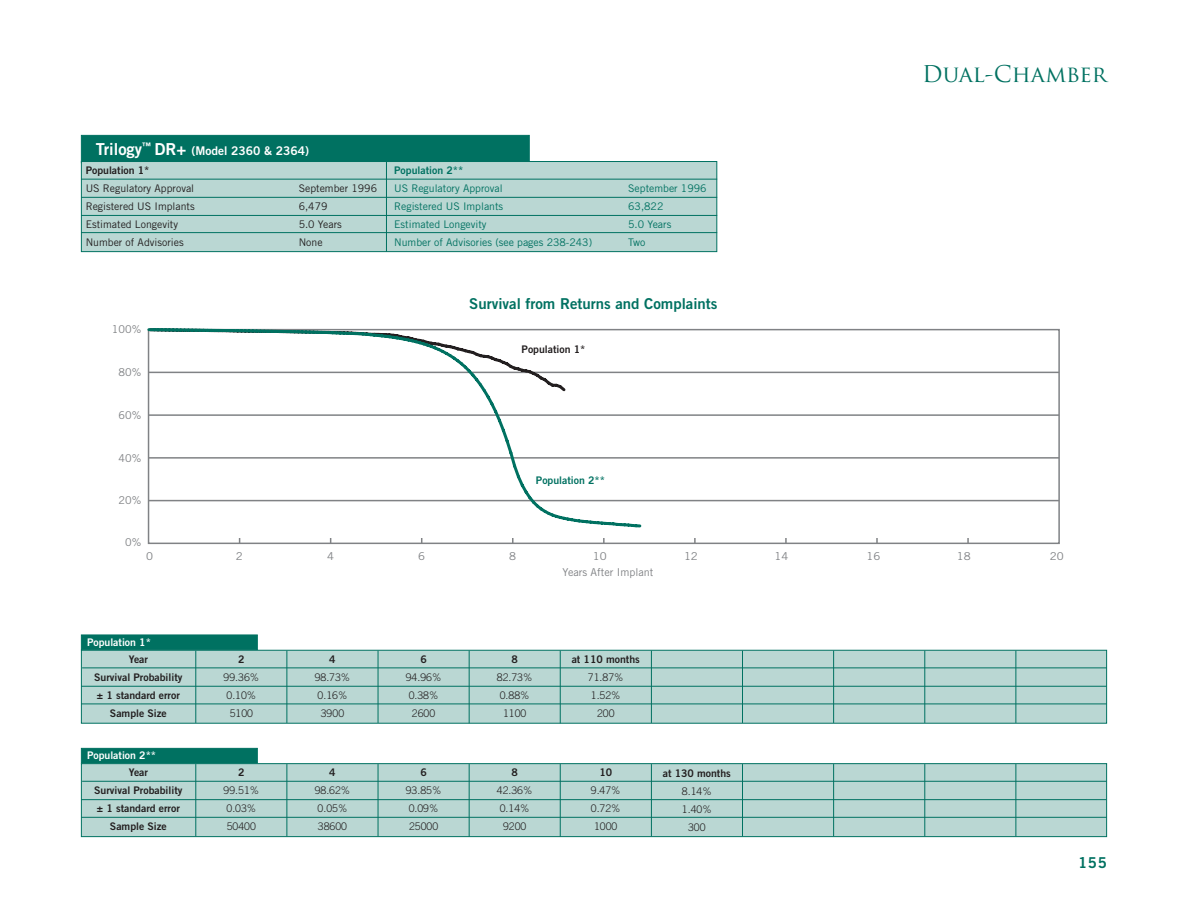
<style>
.page{position:relative;width:1188px;height:918px;background:#fff}
.page>*{position:absolute;margin:0;border:0;box-sizing:border-box;transform-origin:0 0}
.t1{font:22.5px "Trajan Pro";color:#007161}
.t2{font:15px "Trade Gothic Bold Two";color:#007161}
.t3{font:12px "Trade Gothic Bold Two";color:#fff}
.t4{font:10.8px "Trade Gothic";color:#808285}
.t5{font:10.8px "Trade Gothic";color:#808285;scale:1.05 1}
.t6{font:300 10.5px/18px "Trade Gothic";color:#231f20;text-align:center}
.t7{font:10.5px/18px "Trade Gothic Bold Two";color:#231f20;text-align:center}
.t8{font:10.5px "Trade Gothic";color:#007161}
.t9{font:10.5px "Trade Gothic";color:#231f20}
.t10{font:10.5px "Trade Gothic Bold Two";color:#007161}
.t11{font:10.5px "Trade Gothic Bold Two";color:#fff}
.s1{font-size:16.5px}
</style>
<div class="page">
<hr style="left:149px;top:500px;width:910px;height:1px;background:#808285">
<hr style="left:149px;top:457px;width:910px;height:2px;background:#808285">
<hr style="left:149px;top:414px;width:910px;height:2px;background:#808285">
<hr style="left:149px;top:372px;width:910px;height:1px;background:#808285">
<div style="left:148px;top:329px;width:912px;height:215px;border:2px solid #808285"></div>
<svg style="left:147px;top:328px;width:496px;height:201px"></svg>
<svg style="left:81px;top:634px;width:177px;height:16px;background:#077565"></svg>
<svg style="left:81px;top:650px;width:1026px;height:74px;background:#b0d1cd"></svg>
<hr style="left:82px;top:668px;width:1025px;height:1px;background:#007161">
<hr style="left:81px;top:686px;width:1025px;height:1px;background:#007161">
<hr style="left:195px;top:651px;width:1px;height:72px;background:#007161">
<hr style="left:286px;top:651px;width:1px;height:72px;background:#007161">
<hr style="left:378px;top:651px;width:1px;height:72px;background:#007161">
<hr style="left:560px;top:651px;width:1px;height:72px;background:#007161">
<hr style="left:469px;top:651px;width:1px;height:72px;background:#007161">
<hr style="left:651px;top:651px;width:1px;height:72px;background:#007161">
<hr style="left:742px;top:651px;width:1px;height:72px;background:#007161">
<hr style="left:833px;top:651px;width:1px;height:72px;background:#007161">
<hr style="left:924px;top:651px;width:1px;height:72px;background:#007161">
<hr style="left:1016px;top:651px;width:1px;height:72px;background:#007161">
<hr style="left:81px;top:704px;width:1026px;height:1px;background:#007161">
<svg style="left:81px;top:748px;width:177px;height:15px;background:#007161"></svg>
<svg style="left:81px;top:763px;width:1026px;height:74px;background:#b2d2ce"></svg>
<hr style="left:82px;top:781px;width:1025px;height:1px;background:#007161">
<hr style="left:81px;top:799px;width:1025px;height:1px;background:#007161">
<hr style="left:195px;top:764px;width:1px;height:72px;background:#007161">
<hr style="left:286px;top:764px;width:1px;height:72px;background:#007161">
<hr style="left:378px;top:764px;width:1px;height:72px;background:#007161">
<hr style="left:560px;top:764px;width:1px;height:73px;background:#007161">
<hr style="left:469px;top:764px;width:1px;height:73px;background:#007161">
<hr style="left:651px;top:764px;width:1px;height:72px;background:#007161">
<hr style="left:742px;top:764px;width:1px;height:72px;background:#007161">
<hr style="left:833px;top:764px;width:1px;height:72px;background:#007161">
<hr style="left:924px;top:764px;width:1px;height:72px;background:#007161">
<hr style="left:1016px;top:764px;width:1px;height:72px;background:#007161">
<hr style="left:81px;top:817px;width:1026px;height:1px;background:#007161">
<div style="left:81px;top:135px;width:449px;height:26px;background:#007161"></div>
<svg style="left:81px;top:161px;width:637px;height:91px;background:#b3d3cf"></svg>
<hr style="left:81px;top:179px;width:636px;height:1px;background:#007161">
<hr style="left:81px;top:197px;width:636px;height:1px;background:#007161">
<hr style="left:81px;top:232px;width:636px;height:1px;background:#007161">
<hr style="left:386px;top:161px;width:1px;height:91px;background:#007161">
<hr style="left:81px;top:215px;width:636px;height:1px;background:#007161">
<p class="t3" style="left:96px;top:143px;width:215px"><span class="s1">Trilogy</span><sup>™</sup> <span class="s1">DR+</span> (Model 2360 &amp; 2364)</p>
<p class="t7" style="left:86px;top:161px;width:65px">Population 1*</p>
<p class="t9" style="left:86px;top:182px;width:110px">US Regulatory Approval</p>
<p class="t9" style="left:299px;top:182px;width:80px">September 1996</p>
<p class="t9" style="left:86px;top:200px;width:111px">Registered US Implants</p>
<p class="t9" style="left:299px;top:200px;width:30px">6,479</p>
<p class="t9" style="left:86px;top:218px;width:94px">Estimated Longevity</p>
<p class="t9" style="left:299px;top:218px;width:45px">5.0 Years</p>
<p class="t9" style="left:86px;top:236px;width:99px">Number of Advisories</p>
<p class="t9" style="left:299px;top:236px;width:25px">None</p>
<p class="t10" style="left:394px;top:164px;width:71px">Population 2**</p>
<p class="t8" style="left:394px;top:182px;width:110px">US Regulatory Approval</p>
<p class="t8" style="left:628px;top:182px;width:80px">September 1996</p>
<p class="t8" style="left:394px;top:200px;width:111px">Registered US Implants</p>
<p class="t8" style="left:628px;top:200px;width:37px">63,822</p>
<p class="t8" style="left:394px;top:218px;width:94px">Estimated Longevity</p>
<p class="t8" style="left:628px;top:218px;width:45px">5.0 Years</p>
<p class="t8" style="left:394px;top:236px;width:199px">Number of Advisories (see pages 238-243)</p>
<p class="t8" style="left:628px;top:236px;width:19px">Two</p>
<p class="t4" style="left:112px;top:323px;width:31px">100%</p>
<p class="t4" style="left:119px;top:366px;width:24px">80%</p>
<p class="t4" style="left:119px;top:408px;width:24px">60%</p>
<p class="t4" style="left:119px;top:451px;width:24px">40%</p>
<p class="t4" style="left:119px;top:494px;width:24px">20%</p>
<p class="t4" style="left:125px;top:535px;width:18px">0%</p>
<h2 class="t2" style="left:469px;top:294px;width:250px">Survival from Returns and Complaints</h2>
<p class="t7" style="left:522px;top:340px;width:65px">Population 1*</p>
<p class="t10" style="left:536px;top:473px;width:71px">Population 2**</p>
<h1 class="t1" style="left:922px;top:60px;width:186px">Dual-Chamber</h1>
<p class="t5" style="left:146px;top:549px;width:8px">0</p>
<p class="t5" style="left:236px;top:549px;width:8px">2</p>
<p class="t5" style="left:327px;top:549px;width:8px">4</p>
<p class="t5" style="left:418px;top:549px;width:8px">6</p>
<p class="t5" style="left:509px;top:549px;width:8px">8</p>
<p class="t5" style="left:593px;top:549px;width:15px">10</p>
<p class="t5" style="left:684px;top:549px;width:15px">12</p>
<p class="t5" style="left:775px;top:549px;width:15px">14</p>
<p class="t5" style="left:867px;top:549px;width:15px">16</p>
<p class="t5" style="left:957px;top:549px;width:15px">18</p>
<p class="t5" style="left:1050px;top:549px;width:15px">20</p>
<p class="t11" style="left:87px;top:635px;width:65px">Population 1*</p>
<p class="t7" style="left:94px;top:650px;width:90px">Year<br>Survival Probability ± 1 standard error<br>Sample Size</p>
<p class="t7" style="left:238px;top:650px;width:8px">2</p>
<p class="t6" style="left:224px;top:668px;width:37px">99.36%<br>0.10%<br>5100</p>
<p class="t11" style="left:87px;top:749px;width:71px">Population 2**</p>
<p class="t7" style="left:94px;top:763px;width:90px">Year<br>Survival Probability ± 1 standard error<br>Sample Size</p>
<p class="t7" style="left:238px;top:763px;width:8px">2</p>
<p class="t6" style="left:224px;top:781px;width:37px;text-align:left">99.51%<br>0.03%<br>50400</p>
<p class="t7" style="left:329px;top:650px;width:8px">4</p>
<p class="t6" style="left:315px;top:668px;width:37px">98.73%<br>0.16%<br>3900</p>
<p class="t7" style="left:329px;top:763px;width:8px">4</p>
<p class="t6" style="left:315px;top:781px;width:37px;text-align:left">98.62%<br>0.05%<br>38600</p>
<p class="t7" style="left:420px;top:650px;width:8px">6</p>
<p class="t6" style="left:406px;top:668px;width:37px">94.96%<br>0.38%<br>2600</p>
<p class="t7" style="left:420px;top:763px;width:8px">6</p>
<p class="t6" style="left:406px;top:781px;width:37px;text-align:left">93.85%<br>0.09%<br>25000</p>
<p class="t7" style="left:511px;top:650px;width:8px">8</p>
<p class="t6" style="left:497px;top:668px;width:37px">82.73%<br>0.88%<br>1100</p>
<p class="t7" style="left:511px;top:763px;width:8px">8</p>
<p class="t6" style="left:497px;top:781px;width:37px">42.36%<br>0.14%<br>9200</p>
<p class="t4" style="left:563px;top:566px;width:92px">Years After Implant</p>
<p class="t7" style="left:572px;top:650px;width:70px">at 110 months</p>
<p class="t6" style="left:588px;top:668px;width:37px">71.87%<br>1.52%<br>200</p>
<p class="t7" style="left:599px;top:763px;width:14px">10</p>
<p class="t6" style="left:591px;top:781px;width:31px">9.47%<br>0.72%<br>1000</p>
<p class="t7" style="left:663px;top:764px;width:70px">at 130 months</p>
<p class="t6" style="left:682px;top:782px;width:31px">8.14%<br>1.40%<br>300</p>
<h2 class="t2" style="left:1078px;top:853px;width:30px">155</h2>
</div>
